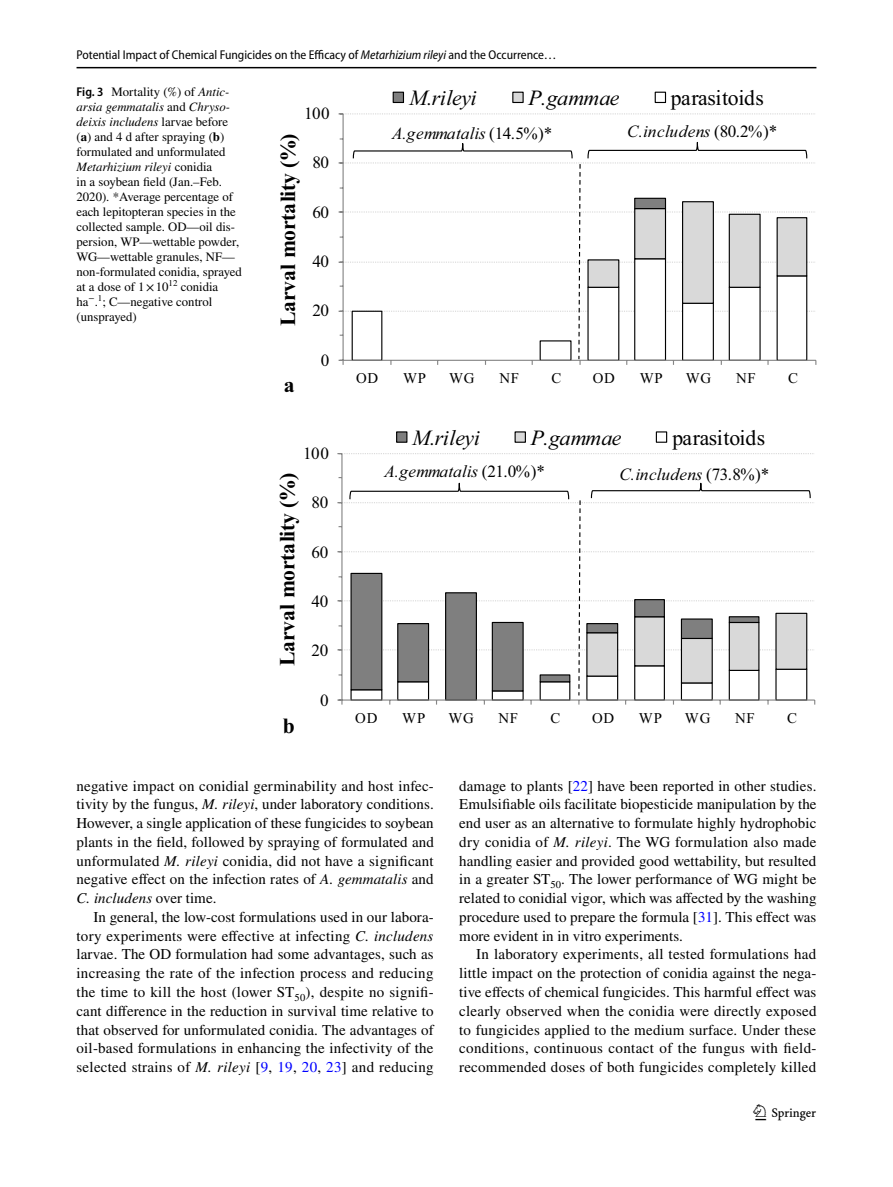
<style>
.page{position:relative;width:893px;height:1187px;background:#fff}
.page>*{position:absolute;margin:0;border:0;box-sizing:border-box;transform-origin:0 0}
.t1{font:22.5px "Springnew Regular 3";color:#000}
.t2{font:700 21.75px "Times New Roman";color:#000}
.t3{font:italic 21.75px "Times New Roman";letter-spacing:-.02em;color:#000}
.t4{font:21.75px "Times New Roman PSMT3";letter-spacing:-.015em;color:#000}
.t5{font:italic 17.1px "Times New Roman";letter-spacing:-.01em;color:#000}
.t6{font:italic 17.1px "Times New Roman";letter-spacing:.02em;color:#000}
.t7{font:17.1px "Times New Roman PSMT3";letter-spacing:-.035em;color:#000}
.t8{font:15px/18.8px "STIX";letter-spacing:.015em;color:#000;text-align:justify}
.t9{font:14.85px "Times New Roman PSMT3";letter-spacing:.05em;color:#000}
.t10{font:12.75px/15px "STIX";color:#000}
.t11{font:12.75px "Myriad Pro Semi Cn 3";color:#000}
.s1{font-family:"Myriad Pro";font-style:italic;font-stretch:semi-condensed}
.s2{font-family:"Myriad Pro";font-weight:600;font-stretch:semi-condensed}
.s3{font-style:italic}
.s4{font-weight:700}
.s5{font-family:"Times New Roman PSMT3";font-style:normal}
.s6{color:#00f}
</style>
<div class="page">
<hr style="left:77px;top:67px;width:739px;height:1px;background:#000">
<hr style="left:342px;top:114px;width:2px;height:246px;background:#868686">
<svg style="left:339px;top:113px;width:476px;height:1px"></svg>
<div style="left:393px;top:92px;width:11px;height:11px;background:#7f7f7f;border:1px solid #000"></div>
<div style="left:512px;top:92px;width:12px;height:11px;background:#d9d9d9;border:1px solid #000"></div>
<div style="left:655px;top:92px;width:11px;height:11px;background:#fff;border:1px solid #000"></div>
<svg style="left:339px;top:138px;width:477px;height:227px"></svg>
<hr style="left:341px;top:453px;width:1px;height:247px;background:#868686">
<svg style="left:337px;top:453px;width:477px;height:1px"></svg>
<div style="left:396px;top:431px;width:11px;height:12px;background:#7f7f7f;border:1px solid #000"></div>
<div style="left:515px;top:431px;width:11px;height:12px;background:#d9d9d9;border:1px solid #000"></div>
<div style="left:656px;top:431px;width:11px;height:12px;background:#fff;border:1px solid #000"></div>
<svg style="left:337px;top:477px;width:478px;height:227px"></svg>
<p class="t11" style="left:77px;top:48px;width:482px">Potential Impact of Chemical Fungicides on the Efficacy of <span class="s1">Metarhizium rileyi</span> and the Occurrence…</p>
<p class="t10" style="left:77px;top:85px;width:167px"><span class="s2">Fig. 3</span> Mortality (%) of <span class="s3">Antic&shy;arsia gemmatalis</span> and <span class="s3">Chryso&shy;deixis includens</span> larvae before (<span class="s4">a</span>) and 4 d after spraying (<span class="s4">b</span>) formulated and unformulated<br><span class="s3">Metarhizium rileyi</span> conidia<br>in a soybean field (Jan.–Feb.<br>2020). *Average percentage of each lepitopteran species in the collected sample. OD—oil dis&shy;persion, WP—wettable powder,<br>WG—wettable granules, NF— non-formulated conidia, sprayed at a dose of 1× -10<sup>12</sup> conidia ha<sup>−</sup>.<sup>1</sup>; C—negative control (unsprayed)</p>
<p class="t7" style="left:304px;top:107px;width:27px">100</p>
<h2 class="t2" style="left:272px;top:326px;width:194px;rotate:-90deg">L ml avra yt i l at ro %( )</h2>
<h2 class="t2" style="left:284px;top:369px;width:12px">a</h2>
<p class="t7" style="left:312px;top:156px;width:18px">80</p>
<p class="t7" style="left:312px;top:206px;width:18px">60</p>
<p class="t7" style="left:312px;top:255px;width:18px">40</p>
<p class="t7" style="left:312px;top:304px;width:18px">20</p>
<p class="t7" style="left:321px;top:354px;width:10px">0</p>
<p class="t7" style="left:303px;top:447px;width:27px">100</p>
<h2 class="t2" style="left:271px;top:665px;width:194px;rotate:-90deg">L ml avra yt i l at ro %( )</h2>
<h2 class="t2" style="left:283px;top:709px;width:14px">b</h2>
<p class="t7" style="left:312px;top:496px;width:18px">80</p>
<p class="t7" style="left:312px;top:545px;width:18px">60</p>
<p class="t7" style="left:312px;top:595px;width:18px">40</p>
<p class="t7" style="left:312px;top:644px;width:18px">20</p>
<p class="t7" style="left:320px;top:693px;width:10px">0</p>
<h2 class="t3" style="left:409px;top:82px;width:69px">M.rileyi</h2>
<h2 class="t3" style="left:529px;top:82px;width:92px">P.gammae</h2>
<h2 class="t4" style="left:671px;top:90px;width:94px">parasitoids</h2>
<p class="t5" style="left:392px;top:121px;width:162px">A.gemmatalis <span class="s5">(14.5%)*</span></p>
<p class="t6" style="left:627px;top:120px;width:152px">C.includens <span class="s5">(80.2%)*</span></p>
<p class="t9" style="left:356px;top:373px;width:24px">OD</p>
<p class="t9" style="left:403px;top:373px;width:25px">WP</p>
<p class="t9" style="left:449px;top:373px;width:27px">WG</p>
<p class="t9" style="left:499px;top:373px;width:21px">NF</p>
<p class="t9" style="left:551px;top:373px;width:11px">C</p>
<p class="t9" style="left:593px;top:373px;width:24px">OD</p>
<p class="t9" style="left:640px;top:373px;width:25px">WP</p>
<p class="t9" style="left:686px;top:373px;width:27px">WG</p>
<p class="t9" style="left:736px;top:373px;width:21px">NF</p>
<p class="t9" style="left:788px;top:373px;width:11px">C</p>
<h2 class="t3" style="left:412px;top:422px;width:69px">M.rileyi</h2>
<h2 class="t3" style="left:531px;top:422px;width:92px">P.gammae</h2>
<h2 class="t4" style="left:672px;top:429px;width:94px">parasitoids</h2>
<p class="t5" style="left:385px;top:460px;width:162px">A.gemmatalis <span class="s5">(21.0%)*</span></p>
<p class="t6" style="left:619px;top:462px;width:152px">C.includens <span class="s5">(73.8%)*</span></p>
<p class="t9" style="left:355px;top:713px;width:24px">OD</p>
<p class="t9" style="left:402px;top:713px;width:25px">WP</p>
<p class="t9" style="left:448px;top:713px;width:27px">WG</p>
<p class="t9" style="left:499px;top:713px;width:21px">NF</p>
<p class="t9" style="left:551px;top:713px;width:11px">C</p>
<p class="t9" style="left:592px;top:713px;width:24px">OD</p>
<p class="t9" style="left:639px;top:713px;width:25px">WP</p>
<p class="t9" style="left:685px;top:713px;width:27px">WG</p>
<p class="t9" style="left:735px;top:713px;width:21px">NF</p>
<p class="t9" style="left:787px;top:713px;width:11px">C</p>
<p class="t8" style="left:77px;top:777px;width:359px">negative impact on conidial germinability and host infec&shy;tivity by the fungus, <span class="s3">M. rileyi</span>, under laboratory conditions.<br>However, a single application of these fungicides to soybean plants in the field, followed by spraying of formulated and unformulated <span class="s3">M. rileyi</span> conidia, did not have a significant negative effect on the infection rates of <span class="s3">A. gemmatalis</span> and <span class="s3">C. includens</span> over time.</p>
<p class="t8" style="left:77px;top:908px;width:359px;text-indent:17px">In general, the low-cost formulations used in our labora&shy;tory experiments were effective at infecting <span class="s3">C. includens </span>larvae. The OD formulation had some advantages, such as increasing the rate of the infection process and reducing the time to kill the host (lower ST<sub>50</sub>), despite no signifi&shy;cant difference in the reduction in survival time relative to that observed for unformulated conidia. The advantages of oil-based formulations in enhancing the infectivity of the selected strains of <span class="s3">M. rileyi</span> [<span class="s6">9</span>, <span class="s6">19</span>, <span class="s6">20</span>, <span class="s6">23</span>] and reducing</p>
<p class="t8" style="left:459px;top:777px;width:359px">damage to plants [<span class="s6">22</span>] have been reported in other studies.<br>Emulsifiable oils facilitate biopesticide manipulation by the end user as an alternative to formulate highly hydrophobic dry conidia of <span class="s3">M. rileyi</span>. The WG formulation also made handling easier and provided good wettability, but resulted in a greater ST<sub>50</sub>. The lower performance of WG might be related to conidial vigor, which was affected by the washing procedure used to prepare the formula [<span class="s6">31</span>]. This effect was more evident in in vitro experiments.</p>
<p class="t8" style="left:459px;top:946px;width:359px;text-indent:17px">In laboratory experiments, all tested formulations had little impact on the protection of conidia against the nega&shy;tive effects of chemical fungicides. This harmful effect was clearly observed when the conidia were directly exposed to fungicides applied to the medium surface. Under these conditions, continuous contact of the fungus with field&shy;recommended doses of both fungicides completely killed</p>
<h1 class="t1" style="left:755px;top:1104px;width:62px">1 3</h1>
</div>
